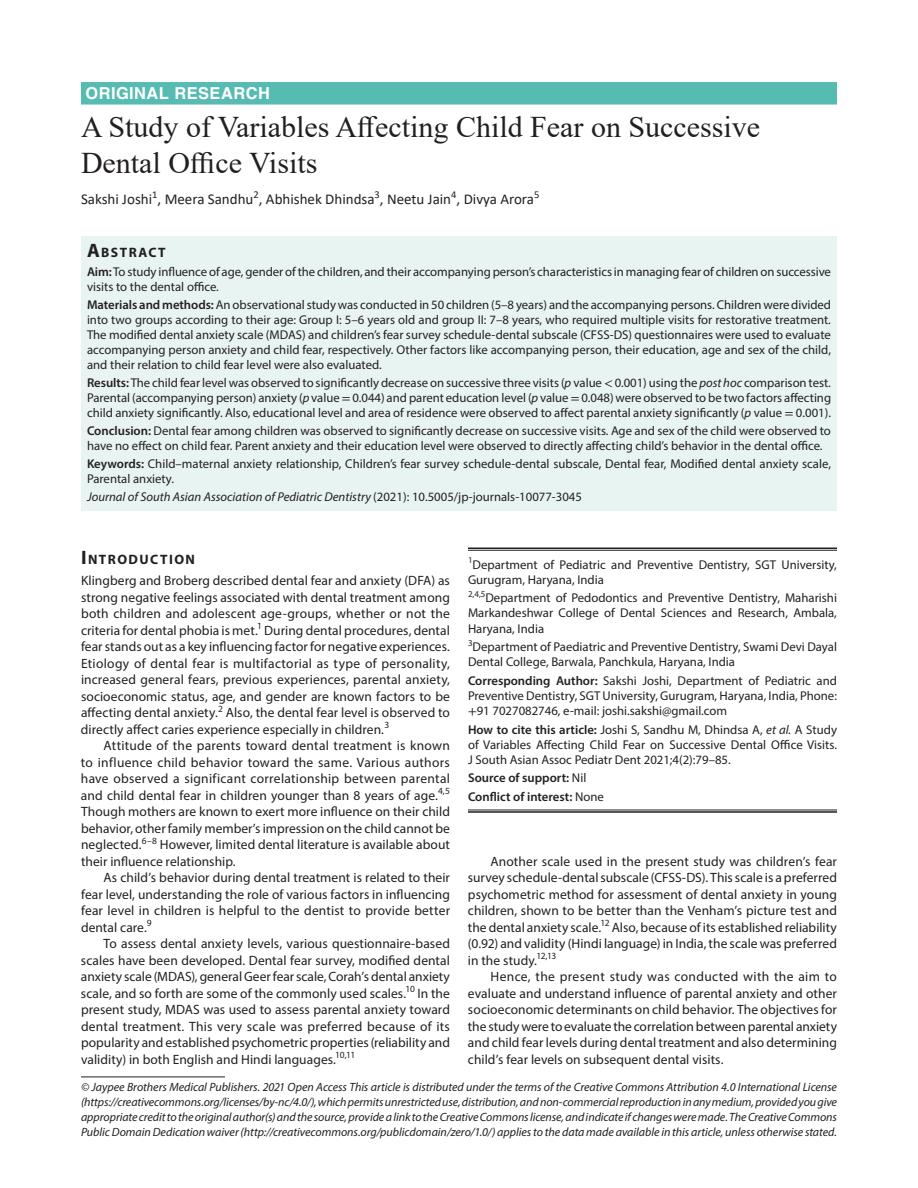
<style>
.page{position:relative;width:918px;height:1188px;background:#fff}
.page>*{position:absolute;margin:0;border:0;box-sizing:border-box;transform-origin:0 0}
.t1{font:30px/36px "Times New Roman";color:#231f20}
.t2{font:700 16.5px "Helvetica LT Std";letter-spacing:.025em;color:#fff}
.t3{font:15px "Calibri";color:#231f20}
.t4{font:700 13.65px "Myriad Pro";letter-spacing:.105em;color:#231f20}
.t5{font:13.5px/16.5px "Myriad Pro";letter-spacing:.005em;color:#231f20;text-align:justify}
.t6{font:12.75px/15px "Myriad Pro";color:#231f20}
.t7{font:italic 12.75px "Myriad Pro";color:#231f20}
.t8{font:600 12.75px/18.3px "Myriad Pro";color:#231f20}
.t9{font:italic 12px/15px "Myriad Pro";letter-spacing:-.005em;color:#231f20;text-align:justify}
.s1{font-size:19.5px}
.s2{font-weight:600}
.s3{font-style:italic}
.s4{font-family:"STIX"}
.s5{font-style:normal}
.s6{font-weight:400}
</style>
<div class="page">
<div style="left:81px;top:82px;width:756px;height:23px;background:#56bbb1"></div>
<div style="left:81px;top:236px;width:756px;height:26px;background:#e8f4f2"></div>
<div style="left:81px;top:261px;width:756px;height:39px;background:#e8f4f2"></div>
<div style="left:81px;top:294px;width:756px;height:84px;background:#e8f4f2"></div>
<div style="left:81px;top:372px;width:756px;height:54px;background:#e8f4f2"></div>
<div style="left:81px;top:420px;width:756px;height:39px;background:#e8f4f2"></div>
<div style="left:81px;top:453px;width:756px;height:39px;background:#e8f4f2"></div>
<div style="left:81px;top:486px;width:756px;height:24px;background:#e8f4f2"></div>
<hr style="left:468px;top:548px;width:369px;height:1px;background:#231f20">
<hr style="left:468px;top:550px;width:369px;height:1px;background:#231f20">
<hr style="left:468px;top:810px;width:369px;height:1px;background:#231f20">
<hr style="left:468px;top:811px;width:369px;height:2px;background:#231f20">
<hr style="left:81px;top:1077px;width:144px;height:1px;background:#231f20">
<p class="t2" style="left:86px;top:83px;width:186px">ORIGINAL RESEARCH</p>
<h1 class="t1" style="left:81px;top:108px;width:681px">A Study of Variables Affecting Child Fear on Successive<br>Dental Office Visits</h1>
<p class="t3" style="left:81px;top:189px;width:460px">Sakshi Joshi<sup>1</sup>, Meera Sandhu<sup>2</sup>, Abhishek Dhindsa<sup>3</sup>, Neetu Jain<sup>4</sup>, Divya Arora<sup>5</sup></p>
<p class="t4" style="left:87px;top:243px;width:80px"><span class="s1">A</span>BSTRACT</p>
<p class="t6" style="left:87px;top:264px;width:745px"><span class="s2">Aim:</span> To study influence of age, gender of the children, and their accompanying person’s characteristics in managing fear of children on successive visits to the dental office.</p>
<p class="t6" style="left:87px;top:297px;width:746px;text-align:justify"><span class="s2">Materials and methods:</span> An observational study was conducted in 50 children (5–8 years) and the accompanying persons. Children were divided into two groups according to their age: Group I: 5–6 years old and group II: 7–8 years, who required multiple visits for restorative treatment.<br>The modified dental anxiety scale (MDAS) and children’s fear survey schedule-dental subscale (CFSS-DS) questionnaires were used to evaluate accompanying person anxiety and child fear, respectively. Other factors like accompanying person, their education, age and sex of the child, and their relation to child fear level were also evaluated.</p>
<p class="t6" style="left:87px;top:375px;width:746px;text-align:justify"><span class="s2">Results:</span> The child fear level was observed to significantly decrease on successive three visits (<span class="s3">p</span> value <span class="s4">&lt;</span> 0.001) using the <span class="s3">post hoc</span> comparison test.<br>Parental (accompanying person) anxiety (<span class="s3">p</span> value <span class="s4">=</span> 0.044) and parent education level (<span class="s3">p</span> value <span class="s4">=</span> 0.048) were observed to be two factors affecting child anxiety significantly. Also, educational level and area of residence were observed to affect parental anxiety significantly (<span class="s3">p</span> value <span class="s4">=</span> 0.001).</p>
<p class="t6" style="left:87px;top:423px;width:745px"><span class="s2">Conclusion:</span> Dental fear among children was observed to significantly decrease on successive visits. Age and sex of the child were observed to have no effect on child fear. Parent anxiety and their education level were observed to directly affecting child’s behavior in the dental office.</p>
<p class="t6" style="left:87px;top:456px;width:745px"><span class="s2">Keywords:</span> Child–maternal anxiety relationship, Children’s fear survey schedule-dental subscale, Dental fear, Modified dental anxiety scale,<br>Parental anxiety.</p>
<p class="t7" style="left:87px;top:489px;width:497px">Journal of South Asian Association of Pediatric Dentistry <span class="s5">(2021): 10.5005/jp-journals-10077-3045</span></p>
<p class="t4" style="left:81px;top:551px;width:116px"><span class="s1">I</span>NTRODUCTION</p>
<p class="t5" style="left:81px;top:572px;width:371px">Klingberg and Broberg described dental fear and anxiety (DFA) as strong negative feelings associated with dental treatment among both children and adolescent age-groups, whether or not the criteria for dental phobia is met.<sup>1</sup> During dental procedures, dental fear stands out as a key influencing factor for negative experiences.<br>Etiology of dental fear is multifactorial as type of personality, increased general fears, previous experiences, parental anxiety, socioeconomic status, age, and gender are known factors to be affecting dental anxiety.<sup>2</sup> Also, the dental fear level is observed to directly affect caries experience especially in children.<sup>3</sup></p>
<p class="t5" style="left:81px;top:737px;width:371px;text-indent:23px">Attitude of the parents toward dental treatment is known to influence child behavior toward the same. Various authors have observed a significant correlationship between parental and child dental fear in children younger than 8 years of age.<sup>4,5<br></sup>Though mothers are known to exert more influence on their child behavior, other family member’s impression on the child cannot be neglected.<sup>6–8</sup> However, limited dental literature is available about their influence relationship.</p>
<p class="t5" style="left:81px;top:869px;width:371px;text-indent:23px">As child’s behavior during dental treatment is related to their fear level, understanding the role of various factors in influencing fear level in children is helpful to the dentist to provide better dental care.<sup>9</sup></p>
<p class="t5" style="left:81px;top:935px;width:371px;text-indent:23px">To assess dental anxiety levels, various questionnaire-based scales have been developed. Dental fear survey, modified dental anxiety scale (MDAS), general Geer fear scale, Corah’s dental anxiety scale, and so forth are some of the commonly used scales.<sup>10</sup> In the present study, MDAS was used to assess parental anxiety toward dental treatment. This very scale was preferred because of its popularity and established psychometric properties (reliability and validity) in both English and Hindi languages.<sup>10,11</sup></p>
<p class="t6" style="left:468px;top:556px;width:370px"><sup>1</sup>Department of Pediatric and Preventive Dentistry, SGT University,<br>Gurugram, Haryana, India</p>
<p class="t6" style="left:468px;top:590px;width:371px;text-align:justify"><sup>2,4,5</sup>Department of Pedodontics and Preventive Dentistry, Maharishi Markandeshwar College of Dental Sciences and Research, Ambala, Haryana, India</p>
<p class="t6" style="left:468px;top:639px;width:371px"><sup>3</sup>Department of Paediatric and Preventive Dentistry, Swami Devi Dayal<br>Dental College, Barwala, Panchkula, Haryana, India</p>
<p class="t6" style="left:468px;top:672px;width:371px;text-align:justify"><span class="s2">Corresponding Author:</span> Sakshi Joshi, Department of Pediatric and Preventive Dentistry, SGT University, Gurugram, Haryana, India, Phone: <span class="s4">+</span>91 7027082746, e-mail: joshi.sakshi@gmail.com</p>
<p class="t6" style="left:468px;top:721px;width:371px;text-align:justify"><span class="s2">How to cite this article:</span> Joshi S, Sandhu M, Dhindsa A, <span class="s3">et al.</span> A Study of Variables Affecting Child Fear on Successive Dental Office Visits.<br>J South Asian Assoc Pediatr Dent 2021;4(2):79–85.</p>
<p class="t8" style="left:468px;top:769px;width:137px">Source of support: <span class="s6">Nil<br></span>Conflict of interest: <span class="s6">None</span></p>
<p class="t5" style="left:468px;top:853px;width:371px;text-indent:23px">Another scale used in the present study was children’s fear survey schedule-dental subscale (CFSS-DS). This scale is a preferred psychometric method for assessment of dental anxiety in young children, shown to be better than the Venham’s picture test and the dental anxiety scale.<sup>12</sup> Also, because of its established reliability (0.92) and validity (Hindi language) in India, the scale was preferred in the study.<sup>12,13</sup></p>
<p class="t5" style="left:468px;top:968px;width:371px;text-indent:23px">Hence, the present study was conducted with the aim to evaluate and understand influence of parental anxiety and other socioeconomic determinants on child behavior. The objectives for the study were to evaluate the correlation between parental anxiety and child fear levels during dental treatment and also determining child’s fear levels on subsequent dental visits.</p>
<p class="t9" style="left:81px;top:1079px;width:758px">© Jaypee Brothers Medical Publishers. 2021 Open Access This article is distributed under the terms of the Creative Commons Attribution 4.0 International License (https://creativecommons.org/licenses/by-nc/4.0/), which permits unrestricted use, distribution, and non-commercial reproduction in any medium, provided you give appropriate credit to the original author(s) and the source, provide a link to the Creative Commons license, and indicate if changes were made. The Creative Commons Public Domain Dedication waiver (http://creativecommons.org/publicdomain/zero/1.0/) applies to the data made available in this article, unless otherwise stated.</p>
</div>
